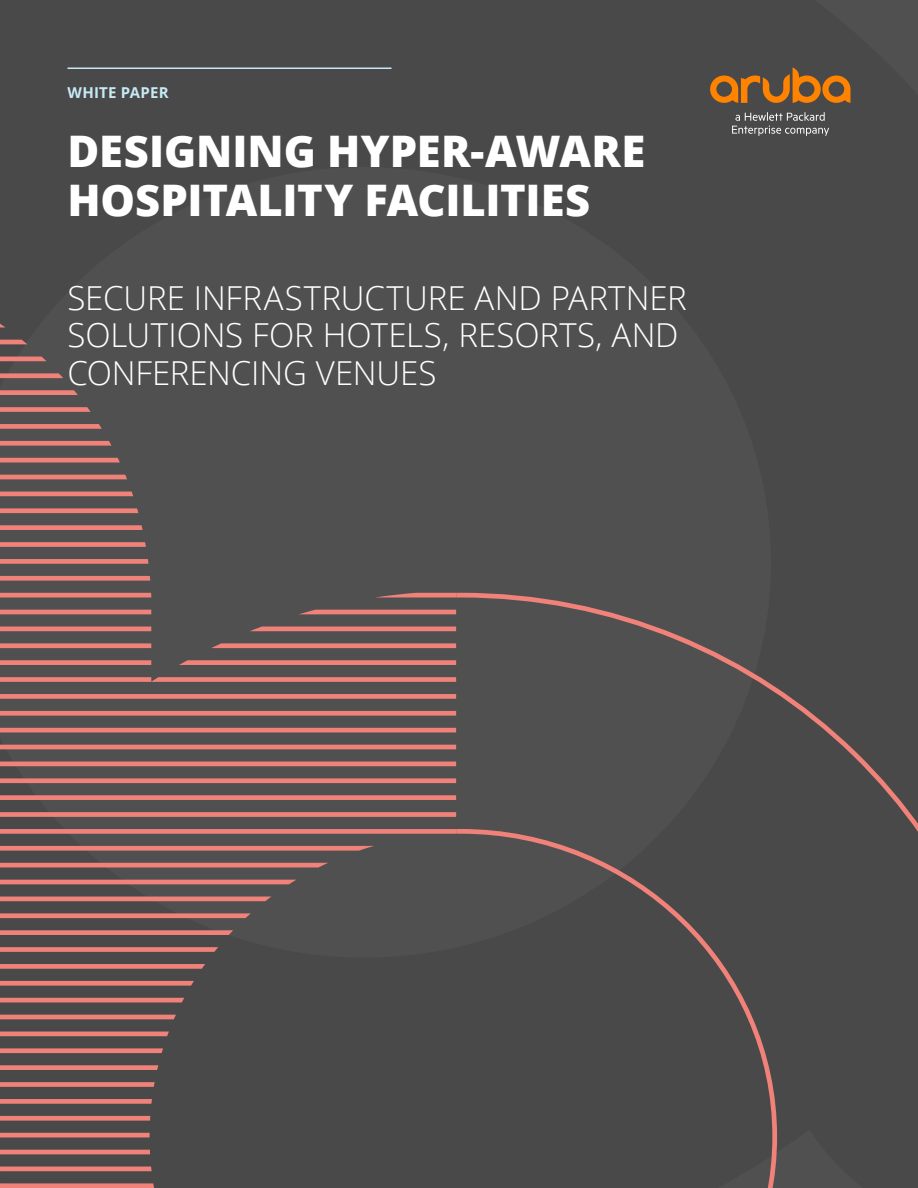
<style>
.page{position:relative;width:918px;height:1188px;background:#505050}
.page>*{position:absolute;margin:0;border:0;box-sizing:border-box;transform-origin:0 0}
.Title__Head_29_33_Wh{font:800 43.5px "Open Sans";letter-spacing:-.005em;color:#fff}
.Title__Subhead_22_25{font:300 33px/37.5px "Open Sans";letter-spacing:-.005em;color:#fff}
.t1{font:700 15px "Open Sans";letter-spacing:.02em;color:#c6eaf5}
</style>
<div class="page">
<svg style="left:732px;top:112px;width:97px;height:24px;background:#6a6a6a"></svg>
<svg style="left:710px;top:68px;width:140px;height:35px;background:#93602b"></svg>
<hr style="left:68px;top:67px;width:324px;height:2px;background:#c6eaf5">
<div style="left:456px;top:593px;width:462px;height:595px;background:#494949"></div>
<svg style="left:0;top:694px;width:456px;height:5px;background:#e67f77"></svg>
<svg style="left:0;top:677px;width:456px;height:5px;background:#e57e77"></svg>
<svg style="left:0;top:711px;width:456px;height:5px;background:#e37e76"></svg>
<hr style="left:0;top:728px;width:456px;height:4px;background:#f0827a">
<svg style="left:299px;top:610px;width:157px;height:4px"></svg>
<svg style="left:250px;top:627px;width:206px;height:4px"></svg>
<svg style="left:211px;top:643px;width:245px;height:5px"></svg>
<svg style="left:179px;top:660px;width:277px;height:5px"></svg>
<svg style="left:375px;top:593px;width:81px;height:4px"></svg>
<svg style="left:0;top:829px;width:456px;height:5px;background:#e67e77"></svg>
<svg style="left:0;top:812px;width:456px;height:5px;background:#e67e77"></svg>
<svg style="left:0;top:846px;width:374px;height:5px;background:#e07c75"></svg>
<svg style="left:0;top:863px;width:328px;height:4px"></svg>
<hr style="left:0;top:762px;width:456px;height:4px;background:#f0827a">
<hr style="left:0;top:745px;width:456px;height:4px;background:#f0827a">
<svg style="left:0;top:778px;width:456px;height:5px;background:#e27d76"></svg>
<svg style="left:0;top:795px;width:456px;height:5px;background:#e67e77"></svg>
<svg style="left:0;top:897px;width:271px;height:4px"></svg>
<svg style="left:0;top:880px;width:296px;height:4px"></svg>
<svg style="left:0;top:913px;width:251px;height:5px"></svg>
<svg style="left:0;top:492px;width:133px;height:4px"></svg>
<svg style="left:0;top:475px;width:127px;height:4px"></svg>
<svg style="left:0;top:508px;width:138px;height:5px"></svg>
<svg style="left:0;top:424px;width:102px;height:5px"></svg>
<svg style="left:0;top:407px;width:91px;height:5px"></svg>
<svg style="left:0;top:441px;width:112px;height:5px"></svg>
<svg style="left:0;top:458px;width:120px;height:4px"></svg>
<svg style="left:0;top:357px;width:47px;height:4px"></svg>
<svg style="left:0;top:340px;width:27px;height:4px"></svg>
<svg style="left:0;top:373px;width:63px;height:5px"></svg>
<svg style="left:0;top:390px;width:78px;height:5px"></svg>
<svg style="left:0;top:323px;width:5px;height:4px"></svg>
<svg style="left:0;top:627px;width:151px;height:4px"></svg>
<svg style="left:0;top:610px;width:151px;height:4px"></svg>
<svg style="left:0;top:643px;width:151px;height:5px"></svg>
<svg style="left:0;top:660px;width:151px;height:5px"></svg>
<svg style="left:0;top:559px;width:148px;height:5px"></svg>
<svg style="left:0;top:542px;width:146px;height:5px"></svg>
<svg style="left:0;top:576px;width:150px;height:5px"></svg>
<svg style="left:0;top:593px;width:151px;height:4px"></svg>
<svg style="left:0;top:525px;width:143px;height:5px"></svg>
<svg style="left:0;top:1099px;width:152px;height:5px"></svg>
<svg style="left:0;top:1082px;width:155px;height:5px"></svg>
<svg style="left:0;top:1116px;width:150px;height:5px"></svg>
<svg style="left:0;top:1032px;width:169px;height:4px"></svg>
<svg style="left:0;top:1015px;width:176px;height:4px"></svg>
<svg style="left:0;top:1048px;width:163px;height:5px"></svg>
<svg style="left:0;top:1065px;width:158px;height:5px"></svg>
<svg style="left:0;top:964px;width:205px;height:5px"></svg>
<svg style="left:0;top:947px;width:218px;height:5px"></svg>
<svg style="left:0;top:981px;width:194px;height:5px"></svg>
<svg style="left:0;top:998px;width:184px;height:4px"></svg>
<svg style="left:0;top:930px;width:233px;height:5px"></svg>
<svg style="left:0;top:1167px;width:152px;height:4px"></svg>
<svg style="left:0;top:1150px;width:150px;height:4px"></svg>
<svg style="left:0;top:1183px;width:154px;height:5px"></svg>
<svg style="left:0;top:1133px;width:150px;height:4px"></svg>
<p class="t1" style="left:68px;top:82px;width:103px">WHITE PAPER</p>
<p class="Title__Head_29_33_Wh" style="left:68px;top:118px;width:579px">DESIGNING HYPER-AWARE</p>
<p class="Title__Head_29_33_Wh" style="left:68px;top:167px;width:524px">HOSPITALITY FACILITIES</p>
<p class="Title__Subhead_22_25" style="left:68px;top:278px;width:621px">SECURE INFRASTRUCTURE AND PARTNER<br>SOLUTIONS FOR HOTELS, RESORTS, AND<br>CONFERENCING VENUES</p>
</div>
